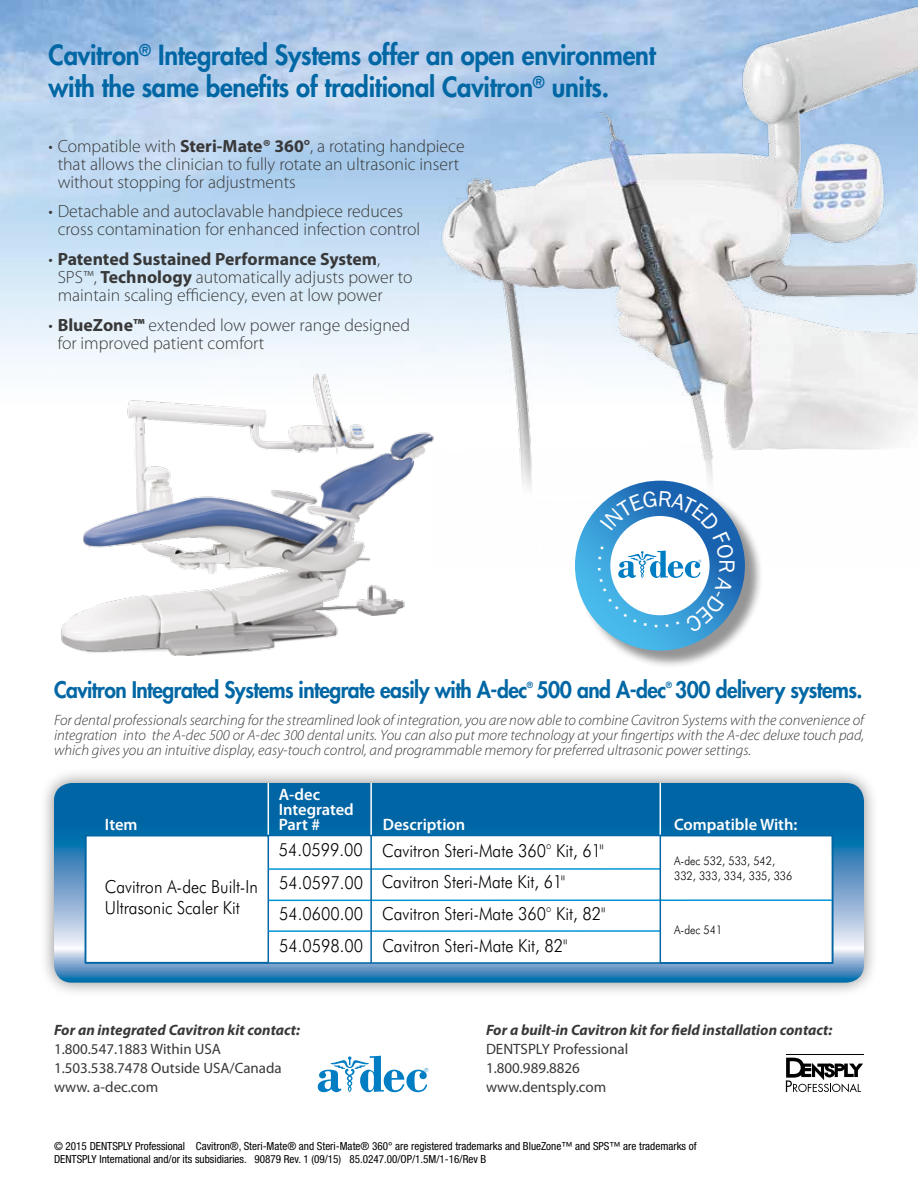
<style>
.page{position:relative;width:918px;height:1188px;background:#fff}
.page>*{position:absolute;margin:0;border:0;box-sizing:border-box;transform-origin:0 0}
.t1{font:800 27px/31.5px "Futura Std";letter-spacing:-.01em;color:#0067a4;scale:.94 1}
.t2{font:800 22.2px "Futura Std";letter-spacing:-.025em;color:#0067a4;scale:.94 1}
.t3{font:300 18px/31.8px "Futura BT";color:#000;scale:.9 1}
.t4{font:300 17.7px/18px "Myriad Pro";color:#383839}
.t5{font:600 16.5px/15px "Myriad Pro";color:#fff}
.t6{font:italic 300 15px/15px "Myriad Pro";color:#383839;text-align:justify}
.t7{font:15px/19.2px "Myriad Pro";color:#383839}
.t8{font:italic 700 15px "Myriad Pro";color:#383839}
.t9{font:300 12px/15px "Futura BT";color:#000;scale:.9 1}
.t10{font:condensed 11.1px/13.4px "Helvetica Neue LT Std";color:#000}
.t11{font:800 8.4px "Futura Std";color:#0067a4;scale:.94 1}
.s1{font-weight:700}
</style>
<div class="page">
<img style="left:432px;top:0;width:486px;height:557px">
<div style="left:578px;top:483px;width:186px;height:186px;background:#000;opacity:.42"></div>
<svg style="left:575px;top:481px;width:170px;height:170px;background:#3a9cd5"></svg>
<img style="left:58px;top:371px;width:380px;height:285px">
<div style="left:39px;top:768px;width:841px;height:230px;background:#000;opacity:.46"></div>
<svg style="left:54px;top:783px;width:810px;height:200px;background:#1f77af"></svg>
<svg style="left:83px;top:834px;width:751px;height:130px"></svg>
<hr style="left:660px;top:783px;width:1px;height:52px;background:#fff">
<hr style="left:268px;top:783px;width:1px;height:52px;background:#fff">
<hr style="left:370px;top:783px;width:2px;height:52px;background:#fff">
<div style="left:85px;top:835px;width:184px;height:128px;border:2px solid #0065a4"></div>
<hr style="left:268px;top:868px;width:392px;height:2px;background:#0096d6">
<hr style="left:269px;top:899px;width:564px;height:2px;background:#0096d6">
<hr style="left:268px;top:930px;width:392px;height:2px;background:#0096d6">
<div style="left:660px;top:835px;width:173px;height:129px;border:2px solid #0065a4"></div>
<hr style="left:370px;top:835px;width:2px;height:128px;background:#0065a4">
<hr style="left:786px;top:1055px;width:77px;height:1px;background:#000">
<svg style="left:786px;top:1058px;width:77px;height:34px"></svg>
<svg style="left:318px;top:1056px;width:110px;height:36px"></svg>
<svg style="left:598px;top:491px;width:137px;height:142px"></svg>
<h1 class="t1" style="left:49px;top:40px;width:647px">Cavitron<sup>®</sup> Integrated Systems offer an open environment with the same benefits of traditional Cavitron<sup>®</sup> units.</h1>
<p class="t4" style="left:58px;top:137px;width:409px;text-indent:-9px">• Compatible with <span class="s1">Steri-Mate® 360°</span>, a rotating handpiece that allows the clinician to fully rotate an ultrasonic insert without stopping for adjustments</p>
<p class="t4" style="left:58px;top:202px;width:364px;text-indent:-9px">• Detachable and autoclavable handpiece reduces cross contamination for enhanced infection control</p>
<p class="t4" style="left:58px;top:250px;width:357px;text-indent:-9px">• <span class="s1">Patented Sustained Performance System</span>,<br>SPS™, <span class="s1">Technology</span> automatically adjusts power to maintain scaling efficiency, even at low power</p>
<p class="t4" style="left:58px;top:316px;width:354px;text-indent:-9px">• <span class="s1">BlueZone™</span> extended low power range designed for improved patient comfort</p>
<p class="t2" style="left:54px;top:676px;width:862px">Cavitron Integrated Systems integrate easily with A-dec 500 and A-dec 300 delivery systems.</p>
<p class="t11" style="left:527px;top:679px;width:8px">®</p>
<p class="t11" style="left:666px;top:679px;width:8px">®</p>
<p class="t6" style="left:54px;top:712px;width:812px">For dental professionals searching for the streamlined look of integration, you are now able to combine Cavitron Systems with the convenience of integration into the A-dec 500 or A-dec 300 dental units. You can also put more technology at your fingertips with the A-dec deluxe touch pad, which gives you an intuitive display, easy-touch control, and programmable memory for preferred ultrasonic power settings.</p>
<p class="t5" style="left:279px;top:786px;width:77px">A-dec<br>Integrated<br>Part #</p>
<p class="t5" style="left:383px;top:817px;width:84px">Description</p>
<p class="t5" style="left:674px;top:816px;width:125px">Compatible With:</p>
<p class="t5" style="left:105px;top:817px;width:34px">Item</p>
<p class="t3" style="left:105px;top:876px;width:171px;line-height:21px">Cavitron A-dec Built-In<br>Ultrasonic Scaler Kit</p>
<p class="t3" style="left:279px;top:834px;width:95px;text-align:justify">54.0599.00<br>54.0597.00<br>54.0600.00<br>54.0598.00</p>
<p class="t3" style="left:382px;top:834px;width:248px">Cavitron Steri-Mate 360° Kit, 61"</p>
<p class="t3" style="left:382px;top:866px;width:205px">Cavitron Steri-Mate Kit, 61"</p>
<p class="t3" style="left:382px;top:898px;width:250px">Cavitron Steri-Mate 360° Kit, 82"</p>
<p class="t3" style="left:382px;top:930px;width:207px">Cavitron Steri-Mate Kit, 82"</p>
<p class="t9" style="left:674px;top:853px;width:133px">A-dec 532, 533, 542,<br>332, 333, 334, 335, 336</p>
<p class="t9" style="left:674px;top:922px;width:55px">A-dec 541</p>
<p class="t8" style="left:54px;top:1020px;width:248px">For an integrated Cavitron kit contact:</p>
<p class="t7" style="left:54px;top:1039px;width:229px">1.800.547.1883 Within USA<br>1.503.538.7478 Outside USA/Canada www. a-dec.com</p>
<p class="t8" style="left:486px;top:1020px;width:348px">For a built-in Cavitron kit for field installation contact:</p>
<p class="t7" style="left:486px;top:1039px;width:144px">DENTSPLY Professional<br>1.800.989.8826 www.dentsply.com</p>
<p class="t10" style="left:54px;top:1139px;width:644px">© 2015 DENTSPLY Professional Cavitron®, Steri-Mate® and Steri-Mate® 360° are registered trademarks and BlueZone™ and SPS™ are trademarks of<br>DENTSPLY International and/or its subsidiaries. 90879 Rev. 1 (09/15) 85.0247.00/OP/1.5M/1-16/Rev B</p>
</div>
